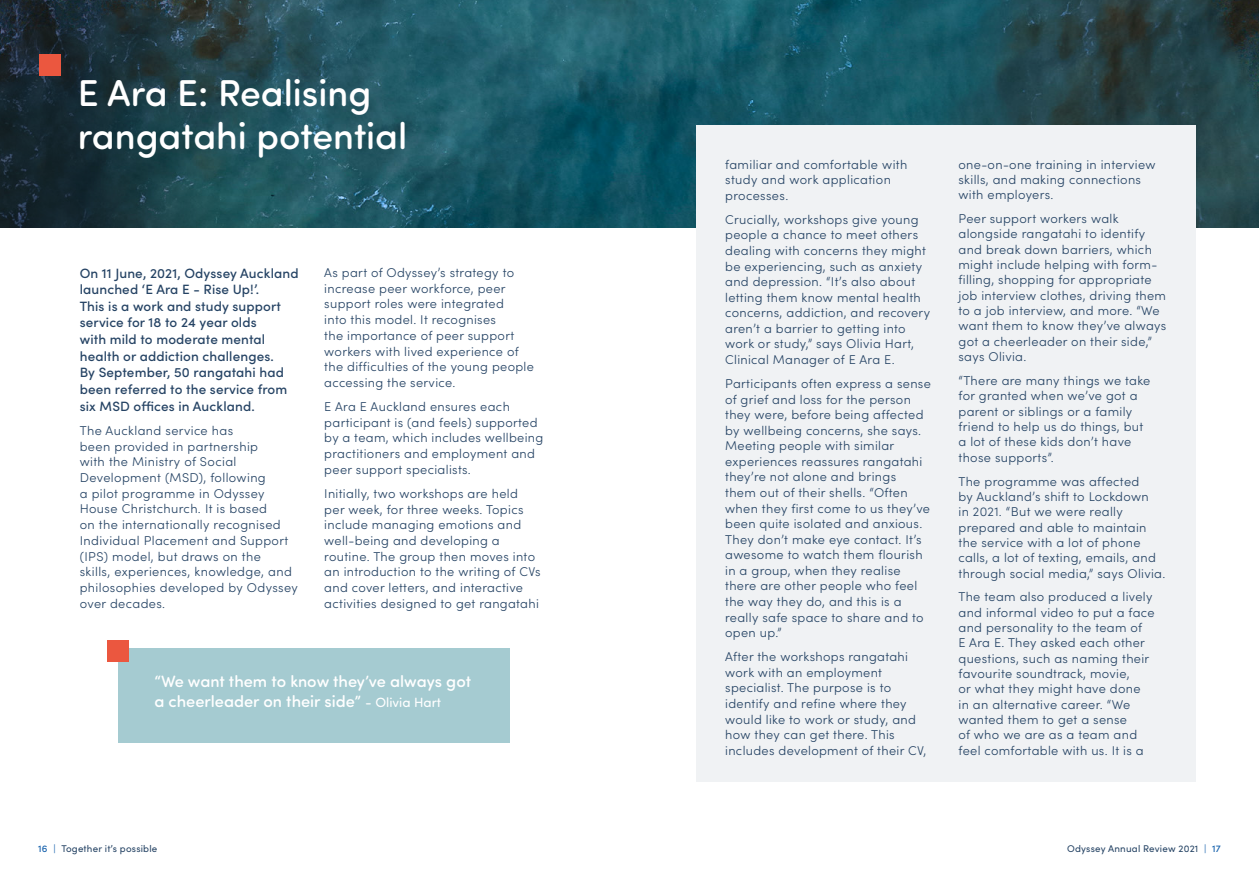
<style>
.page{position:relative;width:1259px;height:893px;background:#fff}
.page>*{position:absolute;margin:0;border:0;box-sizing:border-box;transform-origin:0 0}
.t1{font:500 37.5px/43.5px "Sofia Pro Soft";color:#fff}
.t2{font:500 16.5px/19.8px "Sofia Pro Soft";color:#fff}
.t3{font:500 13.5px/16.6px "Sofia Pro";letter-spacing:.01em;color:#254364}
.t4{font:300 12.75px/15.6px "Sofia Pro";letter-spacing:.025em;color:#254364}
.t5{font:9.75px "Sofia Pro";letter-spacing:.02em;color:#254364}
.s1{font-weight:400;font-size:13.5px}
.s2{font-weight:500;color:#1a64ae}
.s3{color:#1a64ae}
</style>
<div class="page">
<div style="left:118px;top:649px;width:391px;height:94px;background:#a5cbd1"></div>
<div style="left:107px;top:640px;width:22px;height:21px;background:#eb573f"></div>
<img style="left:427px;top:0;width:832px;height:227px">
<svg style="left:0;top:0;width:427px;height:227px;background:#20444e"></svg>
<div style="left:39px;top:54px;width:22px;height:22px;background:#eb573f"></div>
<div style="left:696px;top:125px;width:500px;height:657px;background:#f0f2f4"></div>
<h1 class="t1" style="left:78px;top:68px;width:331px">E Ara E: Realising rangatahi potential</h1>
<p class="t3" style="left:80px;top:264px;width:220px">On 11 June, 2021, Odyssey Auckland launched ‘E Ara E - Rise Up!’.<br>This is a work and study support service for 18 to 24 year olds<br>with mild to moderate mental health or addiction challenges.<br>By September, 50 rangatahi had been referred to the service from six MSD offices in Auckland.</p>
<p class="t4" style="left:80px;top:422px;width:219px">The Auckland service has<br>been provided in partnership<br>with the Ministry of Social<br>Development (MSD), following<br>a pilot programme in Odyssey<br>House Christchurch. It is based<br>on the internationally recognised<br>Individual Placement and Support (IPS) model, but draws on the<br>skills, experiences, knowledge, and philosophies developed by Odyssey over decades.</p>
<p class="t4" style="left:324px;top:264px;width:211px">As part of Odyssey’s strategy to increase peer workforce, peer support roles were integrated<br>into this model. It recognises<br>the importance of peer support workers with lived experience of the difficulties of the young people accessing the service.</p>
<p class="t4" style="left:324px;top:398px;width:220px">E Ara E Auckland ensures each participant is (and feels) supported by a team, which includes wellbeing practitioners and employment and peer support specialists.</p>
<p class="t4" style="left:324px;top:485px;width:218px">Initially, two workshops are held per week, for three weeks. Topics include managing emotions and well-being and developing a routine. The group then moves into an introduction to the writing of CVs and cover letters, and interactive activities designed to get rangatahi</p>
<p class="t2" style="left:154px;top:670px;width:318px">“We want them to know they’ve always got a cheerleader on their side” <span class="s1">- Olivia Hart</span></p>
<p class="t4" style="left:725px;top:156px;width:184px">familiar and comfortable with study and work application processes.</p>
<p class="t4" style="left:725px;top:211px;width:206px">Crucially, workshops give young people a chance to meet others dealing with concerns they might be experiencing, such as anxiety and depression. “It’s also about letting them know mental health concerns, addiction, and recovery aren’t a barrier to getting into work or study,” says Olivia Hart,<br>Clinical Manager of E Ara E.</p>
<p class="t4" style="left:725px;top:375px;width:207px">Participants often express a sense of grief and loss for the person they were, before being affected by wellbeing concerns, she says.<br>Meeting people with similar experiences reassures rangatahi they’re not alone and brings<br>them out of their shells. “Often when they first come to us they’ve been quite isolated and anxious.<br>They don’t make eye contact. It’s awesome to watch them flourish in a group, when they realise there are other people who feel the way they do, and this is a really safe space to share and to open up.”</p>
<p class="t4" style="left:725px;top:648px;width:203px">After the workshops rangatahi work with an employment specialist. The purpose is to identify and refine where they would like to work or study, and how they can get there. This includes development of their CV,</p>
<p class="t4" style="left:958px;top:156px;width:198px">one-on-one training in interview skills, and making connections with employers.</p>
<p class="t4" style="left:958px;top:210px;width:209px">Peer support workers walk alongside rangatahi to identify and break down barriers, which might include helping with form&shy;filling, shopping for appropriate job interview clothes, driving them to a job interview, and more. “We want them to know they’ve always got a cheerleader on their side,” says Olivia.</p>
<p class="t4" style="left:958px;top:372px;width:193px">“There are many things we take for granted when we’ve got a parent or siblings or a family friend to help us do things, but a lot of these kids don’t have those supports”.</p>
<p class="t4" style="left:958px;top:473px;width:208px">The programme was affected<br>by Auckland’s shift to Lockdown<br>in 2021. “But we were really prepared and able to maintain the service with a lot of phone calls, a lot of texting, emails, and through social media,” says Olivia.</p>
<p class="t4" style="left:958px;top:588px;width:198px">The team also produced a lively and informal video to put a face and personality to the team of<br>E Ara E. They asked each other questions, such as naming their favourite soundtrack, movie,<br>or what they might have done<br>in an alternative career. “We wanted them to get a sense<br>of who we are as a team and feel comfortable with us. It is a</p>
<p class="t5" style="left:38px;top:841px;width:121px"><span class="s2">16</span> <span class="s3">|</span> Together it’s possible</p>
<p class="t5" style="left:1067px;top:841px;width:155px">Odyssey Annual Review 2021 <span class="s3">|</span> <span class="s2">17</span></p>
</div>
